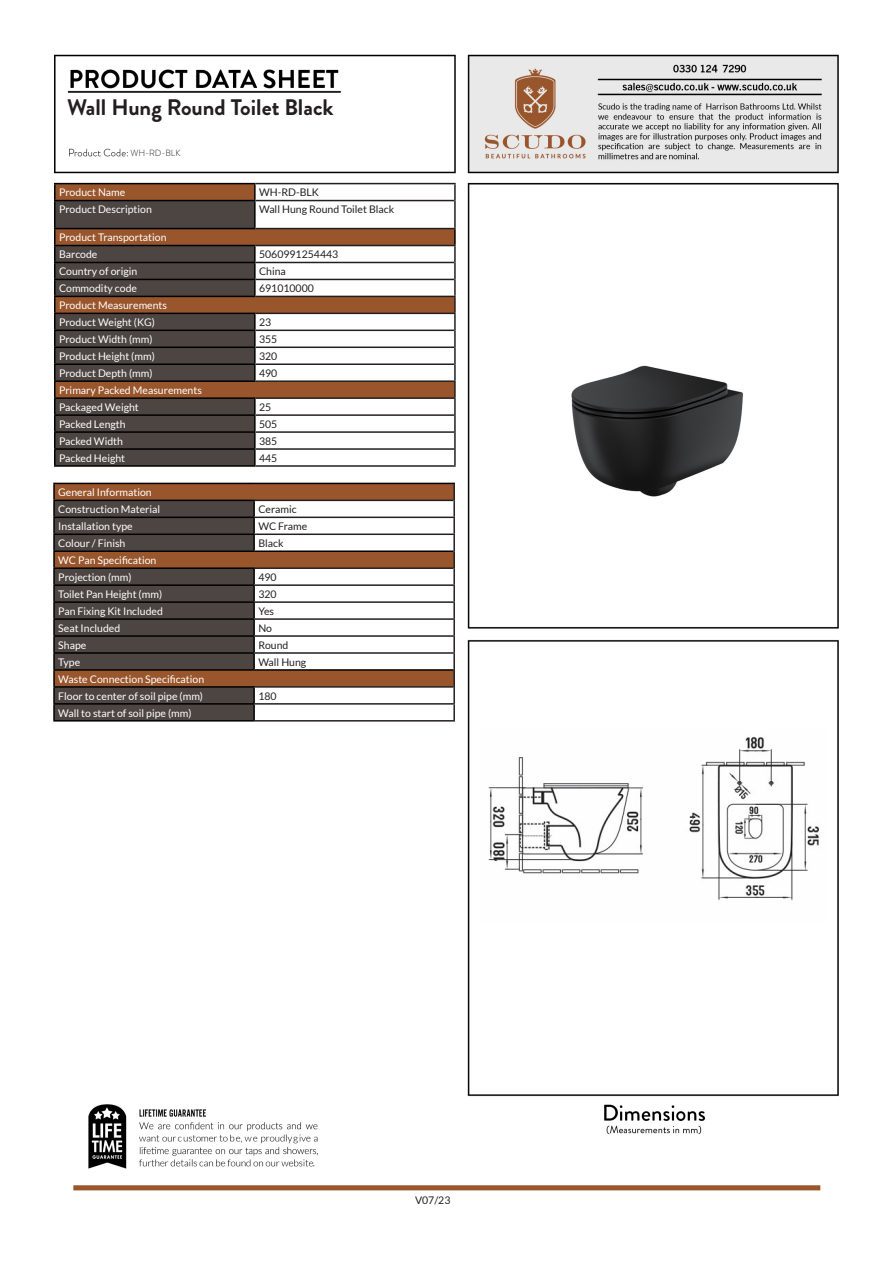
<style>
.page{position:relative;width:893px;height:1263px;background:#fff}
.page>*{position:absolute;margin:0;border:0;box-sizing:border-box;transform-origin:0 0}
.t1{font:700 22.5px "Brandon Grotesque";color:#231f20}
.t2{font:10.5px "Lato";color:#fff}
.t3{font:10.5px "Lato";color:#231f20}
.t4{font:300 9px "Brandon Grotesque";color:#231f20}
</style>
<div class="page">
<img style="left:53px;top:54px;width:786px;height:1137px">
<hr style="left:68px;top:91px;width:273px;height:1px;background:#231f20">
<svg style="left:56px;top:184px;width:198px;height:16px;fill:#99552b"></svg>
<svg style="left:255px;top:184px;width:199px;height:281px"></svg>
<svg style="left:56px;top:201px;width:199px;height:264px;fill:#4d4542"></svg>
<hr style="left:54px;top:313px;width:202px;height:1px;background:#000">
<hr style="left:54px;top:330px;width:202px;height:1px;background:#000">
<hr style="left:54px;top:346px;width:202px;height:2px;background:#000">
<hr style="left:54px;top:363px;width:202px;height:2px;background:#000">
<svg style="left:254px;top:314px;width:2px;height:66px"></svg>
<hr style="left:54px;top:380px;width:202px;height:2px;background:#000">
<hr style="left:54px;top:245px;width:202px;height:1px;background:#000">
<hr style="left:54px;top:262px;width:202px;height:1px;background:#000">
<hr style="left:54px;top:279px;width:202px;height:1px;background:#000">
<svg style="left:254px;top:246px;width:2px;height:50px"></svg>
<hr style="left:54px;top:296px;width:202px;height:1px;background:#000">
<hr style="left:54px;top:200px;width:202px;height:1px;background:#000">
<hr style="left:54px;top:201px;width:2px;height:27px;background:#000">
<hr style="left:254px;top:201px;width:2px;height:27px;background:#000">
<hr style="left:54px;top:228px;width:202px;height:1px;background:#000">
<svg style="left:54px;top:184px;width:2px;height:16px"></svg>
<hr style="left:54px;top:183px;width:202px;height:1px;background:#000">
<hr style="left:54px;top:397px;width:202px;height:2px;background:#000">
<hr style="left:54px;top:414px;width:202px;height:2px;background:#000">
<hr style="left:54px;top:431px;width:202px;height:2px;background:#000">
<hr style="left:54px;top:448px;width:202px;height:2px;background:#000">
<svg style="left:254px;top:399px;width:2px;height:66px"></svg>
<hr style="left:54px;top:465px;width:202px;height:2px;background:#000">
<hr style="left:256px;top:245px;width:200px;height:1px;background:#231f20">
<hr style="left:256px;top:262px;width:198px;height:1px;background:#231f20">
<hr style="left:256px;top:279px;width:198px;height:1px;background:#231f20">
<hr style="left:256px;top:296px;width:200px;height:1px;background:#231f20">
<svg style="left:254px;top:184px;width:2px;height:16px"></svg>
<hr style="left:256px;top:183px;width:200px;height:1px;background:#231f20">
<svg style="left:454px;top:184px;width:2px;height:17px"></svg>
<hr style="left:454px;top:201px;width:2px;height:27px;background:#231f20">
<hr style="left:256px;top:200px;width:198px;height:1px;background:#231f20">
<hr style="left:256px;top:228px;width:200px;height:1px;background:#231f20">
<svg style="left:54px;top:229px;width:2px;height:236px"></svg>
<hr style="left:256px;top:313px;width:200px;height:1px;background:#231f20">
<hr style="left:256px;top:330px;width:198px;height:1px;background:#231f20">
<hr style="left:256px;top:346px;width:198px;height:2px;background:#231f20">
<hr style="left:256px;top:363px;width:198px;height:2px;background:#231f20">
<hr style="left:256px;top:380px;width:200px;height:2px;background:#231f20">
<hr style="left:256px;top:397px;width:200px;height:2px;background:#231f20">
<svg style="left:454px;top:229px;width:2px;height:236px"></svg>
<hr style="left:256px;top:414px;width:198px;height:2px;background:#231f20">
<hr style="left:256px;top:431px;width:198px;height:2px;background:#231f20">
<hr style="left:256px;top:448px;width:198px;height:2px;background:#231f20">
<hr style="left:256px;top:465px;width:200px;height:2px;background:#231f20">
<hr style="left:53px;top:483px;width:201px;height:1px;background:#000">
<hr style="left:254px;top:483px;width:201px;height:1px;background:#000">
<svg style="left:53px;top:484px;width:402px;height:237px"></svg>
<hr style="left:53px;top:720px;width:202px;height:1px;background:#000">
<img style="left:479px;top:729px;width:347px;height:194px">
<img style="left:481px;top:234px;width:343px;height:343px">
<p class="t1" style="left:67px;top:92px;width:268px">Wall Hung Round Toilet Black</p>
<p class="t4" style="left:130px;top:147px;width:52px">WH-RD-BLK</p>
<p class="t2" style="left:59px;top:187px;width:68px">Product Name</p>
<p class="t3" style="left:259px;top:187px;width:61px">WH-RD-BLK</p>
<p class="t2" style="left:59px;top:204px;width:94px">Product Description</p>
<p class="t3" style="left:259px;top:204px;width:137px">Wall Hung Round Toilet Black</p>
<p class="t2" style="left:59px;top:232px;width:109px">Product Transportation</p>
<p class="t2" style="left:59px;top:249px;width:40px">Barcode</p>
<p class="t3" style="left:259px;top:249px;width:81px">5060991254443</p>
<p class="t2" style="left:59px;top:266px;width:80px">Country of origin</p>
<p class="t3" style="left:259px;top:266px;width:28px">China</p>
<p class="t2" style="left:59px;top:282px;width:80px">Commodity code</p>
<p class="t3" style="left:259px;top:282px;width:56px">691010000</p>
<p class="t2" style="left:59px;top:299px;width:110px">Product Measurements</p>
<p class="t2" style="left:59px;top:316px;width:97px">Product Weight (KG)</p>
<p class="t3" style="left:259px;top:316px;width:14px">23</p>
<p class="t2" style="left:59px;top:333px;width:95px">Product Width (mm)</p>
<p class="t3" style="left:259px;top:333px;width:20px">355</p>
<p class="t2" style="left:59px;top:350px;width:97px">Product Height (mm)</p>
<p class="t3" style="left:259px;top:350px;width:20px">320</p>
<p class="t2" style="left:59px;top:367px;width:95px">Product Depth (mm)</p>
<p class="t3" style="left:259px;top:367px;width:20px">490</p>
<p class="t2" style="left:59px;top:384px;width:144px">Primary Packed Measurements</p>
<p class="t2" style="left:59px;top:401px;width:81px">Packaged Weight</p>
<p class="t3" style="left:259px;top:401px;width:14px">25</p>
<p class="t2" style="left:59px;top:418px;width:68px">Packed Length</p>
<p class="t3" style="left:259px;top:418px;width:20px">505</p>
<p class="t2" style="left:59px;top:435px;width:65px">Packed Width</p>
<p class="t3" style="left:259px;top:435px;width:20px">385</p>
<p class="t2" style="left:59px;top:452px;width:68px">Packed Height</p>
<p class="t3" style="left:259px;top:452px;width:20px">445</p>
<p class="t2" style="left:58px;top:486px;width:95px">General Information</p>
<p class="t2" style="left:58px;top:503px;width:103px">Construction Material</p>
<p class="t3" style="left:258px;top:503px;width:40px">Ceramic</p>
<p class="t2" style="left:58px;top:520px;width:76px">Installation type</p>
<p class="t3" style="left:258px;top:520px;width:51px">WC Frame</p>
<p class="t2" style="left:58px;top:537px;width:69px">Colour / Finish</p>
<p class="t3" style="left:258px;top:537px;width:27px">Black</p>
<p class="t2" style="left:58px;top:554px;width:100px">WC Pan Specification</p>
<p class="t2" style="left:58px;top:571px;width:75px">Projection (mm)</p>
<p class="t3" style="left:258px;top:571px;width:20px">490</p>
<p class="t2" style="left:58px;top:588px;width:105px">Toilet Pan Height (mm)</p>
<p class="t3" style="left:258px;top:588px;width:20px">320</p>
<p class="t2" style="left:58px;top:605px;width:106px">Pan Fixing Kit Included</p>
<p class="t3" style="left:258px;top:605px;width:17px">Yes</p>
<p class="t2" style="left:58px;top:622px;width:64px">Seat Included</p>
<p class="t3" style="left:258px;top:622px;width:15px">No</p>
<p class="t2" style="left:58px;top:639px;width:30px">Shape</p>
<p class="t3" style="left:258px;top:639px;width:32px">Round</p>
<p class="t2" style="left:58px;top:656px;width:23px">Type</p>
<p class="t3" style="left:258px;top:656px;width:49px">Wall Hung</p>
<p class="t2" style="left:58px;top:673px;width:147px">Waste Connection Specification</p>
<p class="t2" style="left:58px;top:690px;width:146px">Floor to center of soil pipe (mm)</p>
<p class="t3" style="left:258px;top:690px;width:20px">180</p>
<p class="t2" style="left:58px;top:707px;width:135px">Wall to start of soil pipe (mm)</p>
<p class="t3" style="left:415px;top:1194px;width:37px">V07/23</p>
</div>
